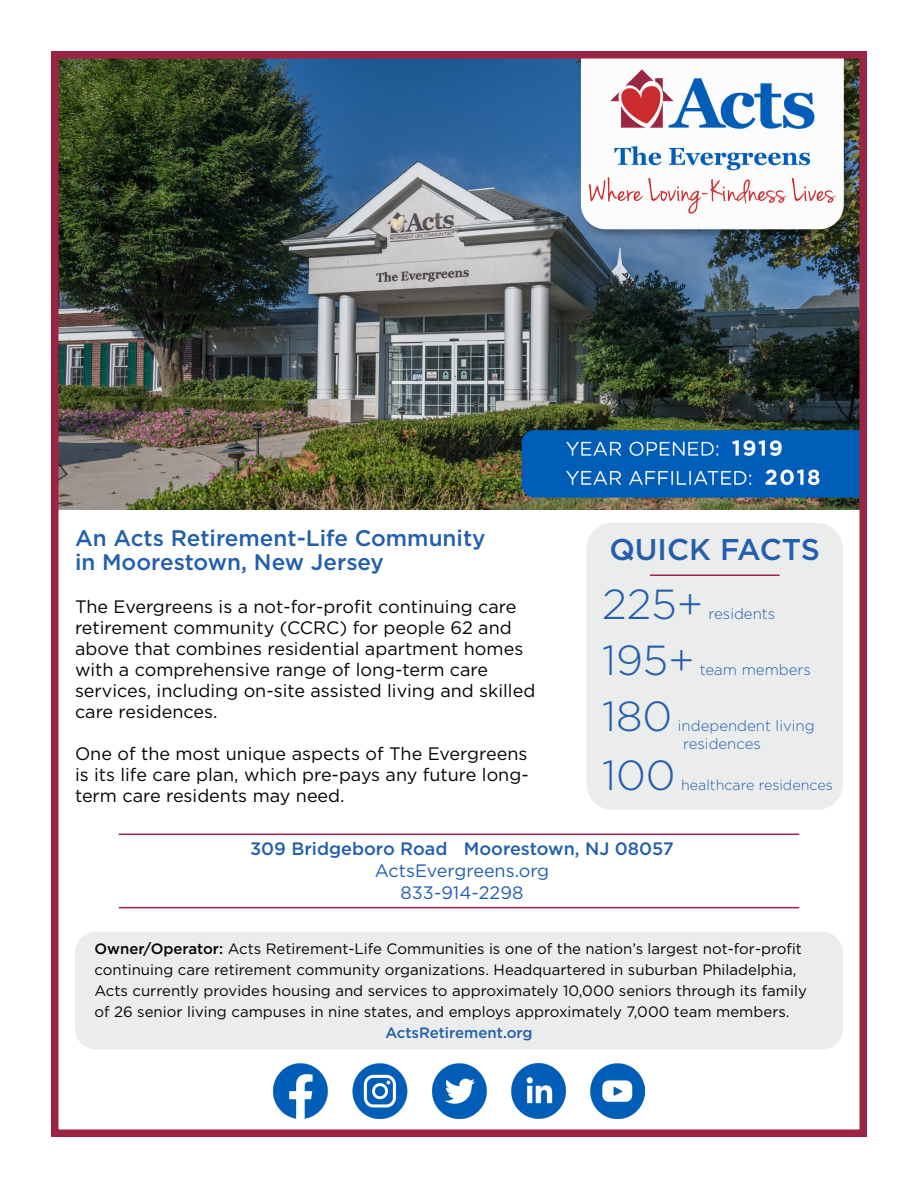
<style>
.page{position:relative;width:918px;height:1188px;background:#fff}
.page>*{position:absolute;margin:0;border:0;box-sizing:border-box;transform-origin:0 0}
.t1{font:300 42px "Gotham";color:#235fad}
.t2{font:500 30px "Gotham";color:#235fad}
.t3{font:500 22.5px/24px "Gotham";color:#235fad}
.t4{font:18px/21px "Gotham";color:#040503}
.t5{font:500 18px/21.6px "Gotham";color:#235fad;text-align:center}
.t6{font:18px "Gotham";color:#235fad}
.t7{font:15px/21px "Gotham";color:#040503}
.t8{font:300 15px "Gotham";color:#235fad}
.t9{font:500 15px "Gotham";color:#235fad}
.t10{font:300 14.25px "Gotham";color:#235fad}
.s1{font-weight:400}
.s2{font-weight:500}
</style>
<div class="page">
<img style="left:60px;top:60px;width:798px;height:450px">
<img style="left:273px;top:1064px;width:372px;height:55px">
<div style="left:51px;top:51px;width:816px;height:1086px;border:8px solid #9b2442"></div>
<div style="left:586px;top:523px;width:257px;height:287px;background:#ebecec;border-radius:26px"></div>
<hr style="left:650px;top:574px;width:130px;height:2px;background:#9b2442">
<hr style="left:119px;top:834px;width:680px;height:1px;background:#9b2442">
<hr style="left:119px;top:907px;width:680px;height:1px;background:#9b2442">
<div style="left:75px;top:932px;width:768px;height:117px;background:#ebecec;border-radius:21px"></div>
<p class="t3" style="left:75px;top:526px;width:412px">An Acts Retirement-Life Community in Moorestown, New Jersey</p>
<p class="t4" style="left:75px;top:596px;width:462px">The Evergreens is a not-for-profit continuing care retirement community (CCRC) for people 62 and above that combines residential apartment homes with a comprehensive range of long-term care services, including on-site assisted living and skilled care residences.</p>
<p class="t4" style="left:75px;top:743px;width:455px;text-align:justify">One of the most unique aspects of The Evergreens is its life care plan, which pre-pays any future long&shy;term care residents may need.</p>
<p class="t2" style="left:609px;top:530px;width:212px">QUICK FACTS</p>
<p class="t1" style="left:602px;top:578px;width:103px">225+</p>
<p class="t8" style="left:709px;top:605px;width:68px">residents</p>
<p class="t1" style="left:602px;top:634px;width:94px">195+</p>
<p class="t8" style="left:700px;top:660px;width:113px">team members</p>
<p class="t1" style="left:602px;top:689px;width:72px">180</p>
<p class="t8" style="left:678px;top:716px;width:138px">independent living</p>
<p class="t8" style="left:683px;top:734px;width:79px">residences</p>
<p class="t1" style="left:602px;top:749px;width:75px">100</p>
<p class="t10" style="left:681px;top:776px;width:153px">healthcare residences</p>
<p class="t5" style="left:250px;top:838px;width:425px">309 Bridgeboro Road Moorestown, NJ 08057<br><span class="s1">ActsEvergreens.org</span></p>
<p class="t6" style="left:401px;top:881px;width:124px">833-914-2298</p>
<p class="t7" style="left:94px;top:938px;width:714px"><span class="s2">Owner/Operator:</span> Acts Retirement-Life Communities is one of the nation’s largest not-for-profit continuing care retirement community organizations. Headquartered in suburban Philadelphia, Acts currently provides housing and services to approximately 10,000 seniors through its family of 26 senior living campuses in nine states, and employs approximately 7,000 team members.</p>
<p class="t9" style="left:385px;top:1023px;width:149px">ActsRetirement.org</p>
</div>
